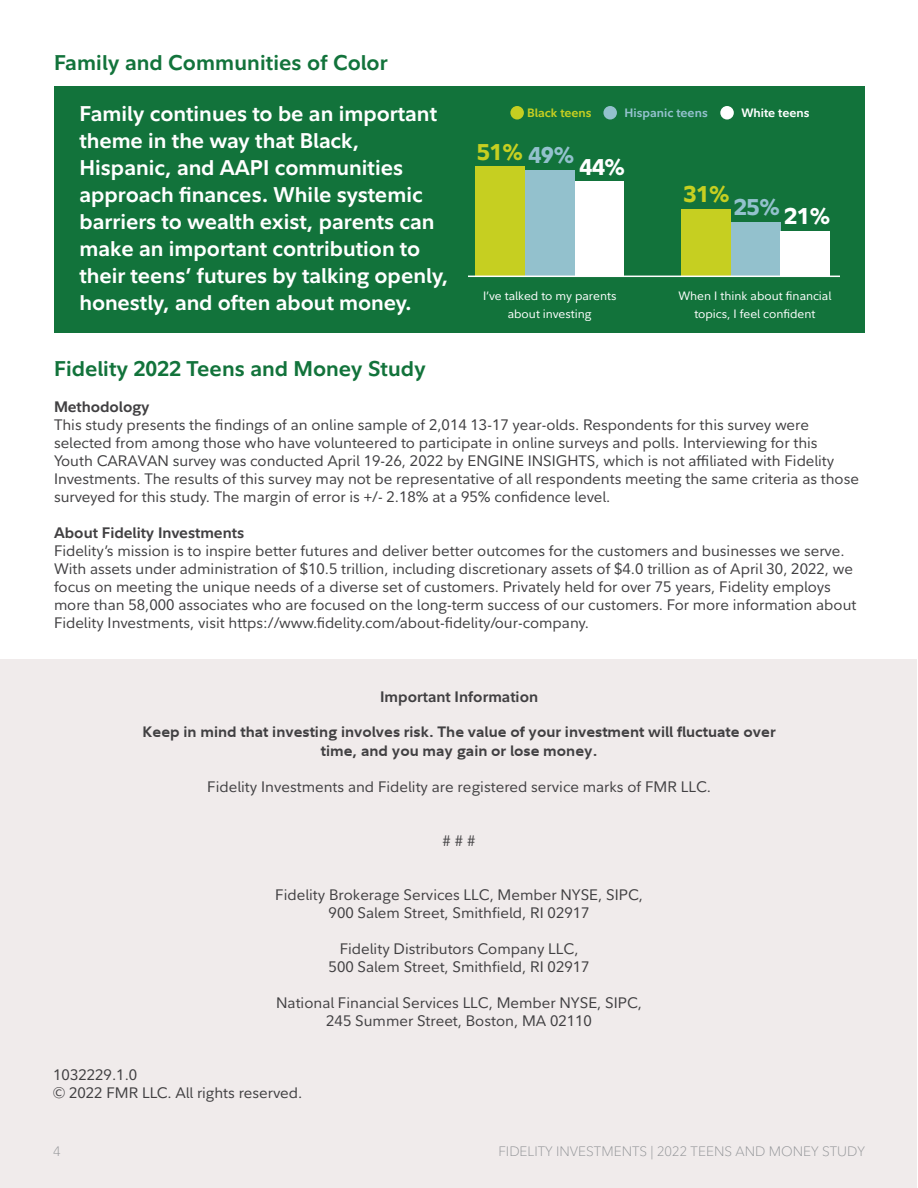
<style>
.page{position:relative;width:918px;height:1188px;background:#fff}
.page>*{position:absolute;margin:0;border:0;box-sizing:border-box;transform-origin:0 0}
.BIg_numbers_18{font:800 22.5px "Fidelity Sans";color:#c6cf21}
.BIg_numbers_18-2{font:800 22.5px "Fidelity Sans";color:#93c1cd}
.BIg_numbers_18-3{font:800 22.5px "Fidelity Sans";color:#fff}
.Base_text_10_12{font:700 21px/27px "Fidelity Sans";color:#fff}
.H3_14_18{font:700 21px "Fidelity Sans";letter-spacing:.005em;color:#12733b}
.H2_18_18{font:700 21px "Fidelity Sans";letter-spacing:.005em;color:#12733b}
.Base_text_10_12-2{font:15px/18px "Fidelity Sans";color:#414042;text-align:center}
.Base_text_10_12-3{font:700 15px/18.5px "Fidelity Sans";color:#414042;text-align:center}
.Base_text_10_12-4{font:700 15px "Fidelity Sans";color:#414042}
.t1{font:300 13.5px "Fidelity Sans";color:#939598}
.H1_21{font:12px/18px "Fidelity Sans";color:#fff;text-align:center}
.Base_text_10_12-5{font:700 12px "Fidelity Sans";color:#93c1cd}
.Base_text_10_12-6{font:700 12px "Fidelity Sans";color:#c6cf21}
.Base_text_10_12-7{font:700 12px "Fidelity Sans";color:#fff}
</style>
<div class="page">
<div style="left:1px;top:660px;width:916px;height:528px;background:#f0ebeb"></div>
<div style="left:54px;top:86px;width:810px;height:247px;background:#12733b"></div>
<div style="left:475px;top:166px;width:50px;height:110px;background:#c6cf21"></div>
<div style="left:574px;top:181px;width:50px;height:95px;background:#fff"></div>
<div style="left:731px;top:222px;width:50px;height:54px;background:#93c1cd"></div>
<div style="left:525px;top:170px;width:50px;height:106px;background:#93c1cd"></div>
<div style="left:681px;top:209px;width:50px;height:67px;background:#c6cf21"></div>
<div style="left:780px;top:231px;width:50px;height:45px;background:#fff"></div>
<hr style="left:468px;top:276px;width:372px;height:1px;background:#fff">
<div style="left:510px;top:106px;width:14px;height:14px;background:#c6cf21;border-radius:50%"></div>
<div style="left:603px;top:106px;width:14px;height:14px;background:#93c1cd;border-radius:50%"></div>
<div style="left:720px;top:106px;width:14px;height:14px;background:#fff;border-radius:50%"></div>
<p class="H2_18_18" style="left:54px;top:49px;width:335px">Family and Communities of Color</p>
<p class="Base_text_10_12" style="left:79px;top:99px;width:359px">Family continues to be an important</p>
<p class="Base_text_10_12-6" style="left:527px;top:105px;width:66px">Black teens</p>
<p class="Base_text_10_12-5" style="left:625px;top:105px;width:85px">Hispanic teens</p>
<p class="Base_text_10_12-7" style="left:741px;top:105px;width:70px">White teens</p>
<p class="Base_text_10_12" style="left:79px;top:126px;width:370px">theme in the way that Black, Hispanic, and AAPI communities approach finances. While systemic barriers to wealth exist, parents can make an important contribution to their teens’ futures by talking openly, honestly, and often about money.</p>
<p class="BIg_numbers_18" style="left:477px;top:137px;width:47px">51%</p>
<p class="BIg_numbers_18-2" style="left:529px;top:140px;width:47px">49%</p>
<p class="BIg_numbers_18-3" style="left:579px;top:152px;width:47px">44%</p>
<p class="BIg_numbers_18" style="left:684px;top:179px;width:47px">31%</p>
<p class="BIg_numbers_18-2" style="left:734px;top:192px;width:47px">25%</p>
<p class="BIg_numbers_18-3" style="left:785px;top:201px;width:47px">21%</p>
<p class="H1_21" style="left:483px;top:287px;width:135px">I’ve talked to my parents about investing</p>
<p class="H1_21" style="left:678px;top:287px;width:154px">When I think about financial topics, I feel confident</p>
<p class="H3_14_18" style="left:54px;top:355px;width:374px">Fidelity 2022 Teens and Money Study</p>
<p class="Base_text_10_12-4" style="left:54px;top:397px;width:97px">Methodology</p>
<p class="Base_text_10_12-2" style="left:54px;top:415px;width:807px;text-align:left">This study presents the findings of an online sample of 2,014 13-17 year-olds. Respondents for this survey were selected from among those who have volunteered to participate in online surveys and polls. Interviewing for this Youth CARAVAN survey was conducted April 19-26, 2022 by ENGINE INSIGHTS, which is not affiliated with Fidelity Investments. The results of this survey may not be representative of all respondents meeting the same criteria as those surveyed for this study. The margin of error is +/- 2.18% at a 95% confidence level.</p>
<p class="Base_text_10_12-4" style="left:54px;top:523px;width:192px">About Fidelity Investments</p>
<p class="Base_text_10_12-2" style="left:54px;top:541px;width:804px;text-align:left">Fidelity’s mission is to inspire better futures and deliver better outcomes for the customers and businesses we serve.<br>With assets under administration of $10.5 trillion, including discretionary assets of $4.0 trillion as of April 30, 2022, we focus on meeting the unique needs of a diverse set of customers. Privately held for over 75 years, Fidelity employs more than 58,000 associates who are focused on the long-term success of our customers. For more information about Fidelity Investments, visit https://www.fidelity.com/about-fidelity/our-company.</p>
<p class="Base_text_10_12-4" style="left:380px;top:687px;width:160px">Important Information</p>
<p class="Base_text_10_12-3" style="left:143px;top:723px;width:635px">Keep in mind that investing involves risk. The value of your investment will fluctuate over time, and you may gain or lose money.</p>
<p class="Base_text_10_12-2" style="left:207px;top:778px;width:505px">Fidelity Investments and Fidelity are registered service marks of FMR LLC.</p>
<p class="Base_text_10_12-2" style="left:442px;top:832px;width:35px"># # #</p>
<p class="Base_text_10_12-2" style="left:275px;top:886px;width:369px">Fidelity Brokerage Services LLC, Member NYSE, SIPC,<br>900 Salem Street, Smithfield, RI 02917</p>
<p class="Base_text_10_12-2" style="left:329px;top:940px;width:262px">Fidelity Distributors Company LLC,<br>500 Salem Street, Smithfield, RI 02917</p>
<p class="Base_text_10_12-2" style="left:276px;top:994px;width:367px">National Financial Services LLC, Member NYSE, SIPC,<br>245 Summer Street, Boston, MA 02110</p>
<p class="Base_text_10_12-2" style="left:53px;top:1066px;width:86px">1032229.1.0</p>
<p class="Base_text_10_12-2" style="left:53px;top:1084px;width:251px">© 2022 FMR LLC. All rights reserved.</p>
<p class="t1" style="left:53px;top:1143px;width:9px">4</p>
<p class="t1" style="left:498px;top:1143px;width:368px">FIDELITY INVESTMENTS | 2022 TEENS AND MONEY STUDY</p>
</div>
